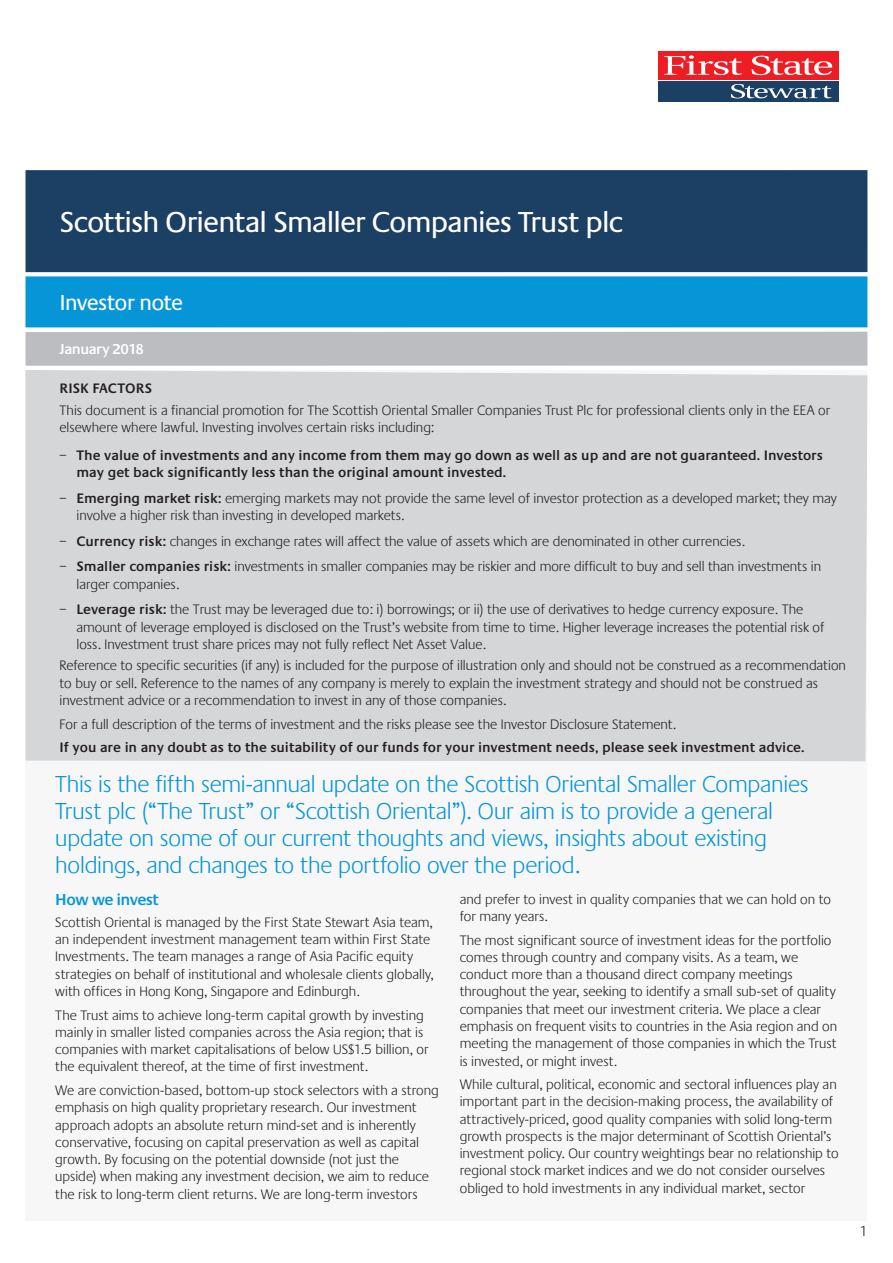
<style>
.page{position:relative;width:893px;height:1263px;background:#fff}
.page>*{position:absolute;margin:0;border:0;box-sizing:border-box;transform-origin:0 0}
.t1{font:30px "Praxis EF";letter-spacing:-.04em;color:#fff}
.t2{font:300 24px/27px "Praxis EF";letter-spacing:-.01em;color:#0696d7}
.t3{font:22.5px "Praxis EF";letter-spacing:-.04em;color:#fff}
.t4{font:600 16.5px "Praxis EF";letter-spacing:-.035em;color:#0696d7}
.t5{font:600 15px "Praxis EF";letter-spacing:-.035em;color:#fff}
.t6{font:300 15px "Praxis EF";color:#231f20}
.t7{font:300 14.25px/17.2px "Praxis EF";color:#231f20}
.t8{font:600 14.25px/17.2px "Praxis EF";color:#231f20}
.s1{font-weight:300}
.s2{font-weight:600}
</style>
<div class="page">
<div style="left:658px;top:51px;width:180px;height:28px;background:#ee1d23"></div>
<svg style="left:664px;top:55px;width:78px;height:20px"></svg>
<svg style="left:752px;top:56px;width:80px;height:19px"></svg>
<div style="left:658px;top:81px;width:180px;height:21px;background:#1b4064"></div>
<svg style="left:731px;top:84px;width:101px;height:14px"></svg>
<div style="left:26px;top:370px;width:841px;height:851px;background:#f7f7f8"></div>
<div style="left:26px;top:170px;width:841px;height:102px;background:#1b4064"></div>
<div style="left:26px;top:276px;width:841px;height:51px;background:#0696d7"></div>
<div style="left:26px;top:332px;width:841px;height:34px;background:#bcbdc0"></div>
<div style="left:26px;top:370px;width:841px;height:391px;background:#d5d6d8"></div>
<h1 class="t1" style="left:60px;top:206px;width:565px">Scottish Oriental Smaller Companies Trust plc</h1>
<h3 class="t3" style="left:60px;top:291px;width:125px">Investor note</h3>
<p class="t5" style="left:60px;top:341px;width:86px">January 2018</p>
<p class="t8" style="left:60px;top:380px;width:94px">RISK FACTORS</p>
<p class="t7" style="left:60px;top:402px;width:772px">This document is a financial promotion for The Scottish Oriental Smaller Companies Trust Plc for professional clients only in the EEA or elsewhere where lawful. Investing involves certain risks including:</p>
<p class="t8" style="left:77px;top:446px;width:748px;text-indent:-17px"><span class="s1">–</span> The value of investments and any income from them may go down as well as up and are not guaranteed. Investors may get back significantly less than the original amount invested.</p>
<p class="t7" style="left:77px;top:490px;width:762px;text-indent:-17px">– <span class="s2">Emerging market risk:</span> emerging markets may not provide the same level of investor protection as a developed market; they may involve a higher risk than investing in developed markets.</p>
<p class="t7" style="left:60px;top:533px;width:687px">– <span class="s2">Currency risk:</span> changes in exchange rates will affect the value of assets which are denominated in other currencies.</p>
<p class="t7" style="left:77px;top:558px;width:746px;text-indent:-17px">– <span class="s2">Smaller companies risk:</span> investments in smaller companies may be riskier and more difficult to buy and sell than investments in larger companies.</p>
<p class="t7" style="left:77px;top:601px;width:749px;text-indent:-17px">– <span class="s2">Leverage risk:</span> the Trust may be leveraged due to: i) borrowings; or ii) the use of derivatives to hedge currency exposure. The amount of leverage employed is disclosed on the Trust’s website from time to time. Higher leverage increases the potential risk of loss. Investment trust share prices may not fully reflect Net Asset Value.</p>
<p class="t7" style="left:60px;top:657px;width:788px">Reference to specific securities (if any) is included for the purpose of illustration only and should not be construed as a recommendation to buy or sell. Reference to the names of any company is merely to explain the investment strategy and should not be construed as investment advice or a recommendation to invest in any of those companies.</p>
<p class="t7" style="left:60px;top:716px;width:618px">For a full description of the terms of investment and the risks please see the Investor Disclosure Statement.</p>
<p class="t8" style="left:60px;top:739px;width:747px">If you are in any doubt as to the suitability of our funds for your investment needs, please seek investment advice.</p>
<p class="t2" style="left:55px;top:771px;width:755px">This is the fifth semi-annual update on the Scottish Oriental Smaller Companies Trust plc (“The Trust” or “Scottish Oriental”). Our aim is to provide a general update on some of our current thoughts and views, insights about existing holdings, and changes to the portfolio over the period.</p>
<p class="t4" style="left:55px;top:891px;width:105px">How we invest</p>
<p class="t7" style="left:55px;top:914px;width:380px">Scottish Oriental is managed by the First State Stewart Asia team, an independent investment management team within First State Investments. The team manages a range of Asia Pacific equity strategies on behalf of institutional and wholesale clients globally, with offices in Hong Kong, Singapore and Edinburgh.</p>
<p class="t7" style="left:55px;top:1006px;width:375px">The Trust aims to achieve long-term capital growth by investing mainly in smaller listed companies across the Asia region; that is companies with market capitalisations of below US$1.5 billion, or the equivalent thereof, at the time of first investment.</p>
<p class="t7" style="left:55px;top:1082px;width:385px">We are conviction-based, bottom-up stock selectors with a strong emphasis on high quality proprietary research. Our investment approach adopts an absolute return mind-set and is inherently conservative, focusing on capital preservation as well as capital growth. By focusing on the potential downside (not just the upside) when making any investment decision, we aim to reduce the risk to long-term client returns. We are long-term investors</p>
<p class="t7" style="left:460px;top:891px;width:373px">and prefer to invest in quality companies that we can hold on to for many years.</p>
<p class="t7" style="left:460px;top:932px;width:379px">The most significant source of investment ideas for the portfolio comes through country and company visits. As a team, we conduct more than a thousand direct company meetings throughout the year, seeking to identify a small sub-set of quality companies that meet our investment criteria. We place a clear emphasis on frequent visits to countries in the Asia region and on meeting the management of those companies in which the Trust is invested, or might invest.</p>
<p class="t7" style="left:460px;top:1076px;width:380px">While cultural, political, economic and sectoral influences play an important part in the decision-making process, the availability of attractively-priced, good quality companies with solid long-term growth prospects is the major determinant of Scottish Oriental’s investment policy. Our country weightings bear no relationship to regional stock market indices and we do not consider ourselves obliged to hold investments in any individual market, sector</p>
<p class="t6" style="left:859px;top:1223px;width:10px">1</p>
</div>
